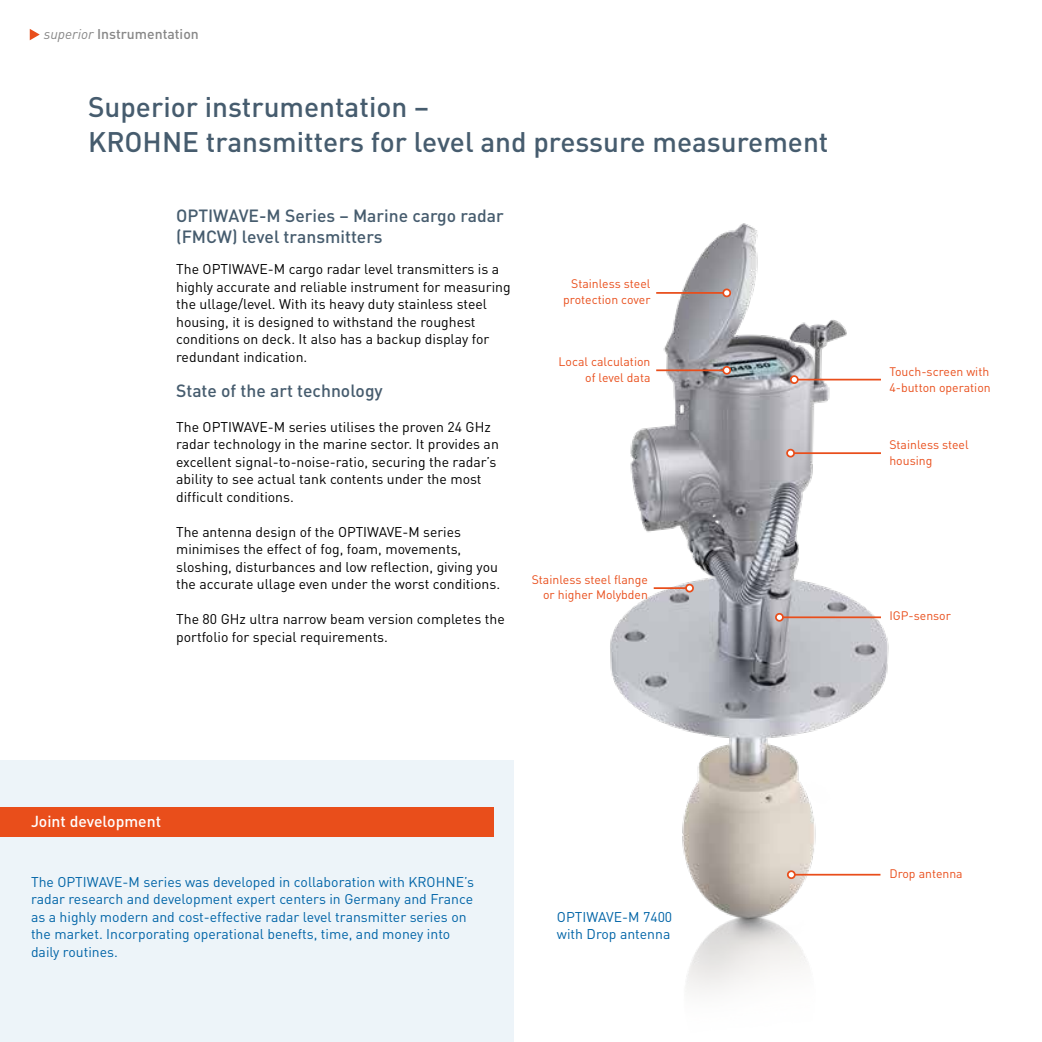
<style>
.page{position:relative;width:1042px;height:1042px;background:#fff}
.page>*{position:absolute;margin:0;border:0;box-sizing:border-box;transform-origin:0 0}
.t1{font:500 28px/35px "DIN Pro";color:#465c6e}
.t2{font:500 17.5px/21px "DIN Pro";color:#465c6e}
.t3{font:500 15.75px "DIN Pro";color:#fff}
.t4{font:14px/17.5px "DIN Pro";color:#000}
.t5{font:14px/17.5px "DIN Pro";color:#0064a7}
.t6{font:500 14px "DIN Pro";color:#878787}
.t7{font:12.25px/15.8px "DIN Pro";color:#e94e1b;text-align:right}
.s1{font-weight:400;font-style:italic}
</style>
<div class="page">
<img style="left:610px;top:223px;width:279px;height:769px">
<div style="left:0;top:760px;width:513px;height:282px;background:#edf4f9"></div>
<div style="left:0;top:807px;width:494px;height:29px;background:#e94e1b"></div>
<svg style="left:30px;top:29px;width:10px;height:11px"></svg>
<div style="left:723px;top:289px;width:7px;height:7px;background:#fff;border-radius:50%"></div>
<hr style="left:656px;top:292px;width:67px;height:2px;background:#e94e1b">
<div style="left:722px;top:288px;width:9px;height:9px;border:2px solid #e94e1b;border-radius:50%"></div>
<div style="left:723px;top:367px;width:7px;height:7px;background:#fff;border-radius:50%"></div>
<hr style="left:656px;top:369px;width:67px;height:2px;background:#e94e1b">
<div style="left:722px;top:366px;width:9px;height:9px;border:2px solid #e94e1b;border-radius:50%"></div>
<div style="left:686px;top:585px;width:7px;height:6px;background:#fff;border-radius:50%"></div>
<hr style="left:654px;top:587px;width:32px;height:2px;background:#e94e1b">
<div style="left:685px;top:584px;width:9px;height:8px;border:2px solid #e94e1b;border-radius:50%"></div>
<div style="left:776px;top:614px;width:7px;height:7px;background:#fff;border-radius:50%"></div>
<hr style="left:783px;top:616px;width:98px;height:2px;background:#e94e1b">
<div style="left:775px;top:613px;width:9px;height:9px;border:2px solid #e94e1b;border-radius:50%"></div>
<div style="left:787px;top:450px;width:7px;height:6px;background:#fff;border-radius:50%"></div>
<hr style="left:794px;top:452px;width:87px;height:2px;background:#e94e1b">
<div style="left:786px;top:449px;width:9px;height:8px;border:2px solid #e94e1b;border-radius:50%"></div>
<div style="left:788px;top:871px;width:6px;height:7px;background:#fff;border-radius:50%"></div>
<hr style="left:795px;top:874px;width:85px;height:1px;background:#e94e1b">
<div style="left:787px;top:870px;width:9px;height:9px;border:2px solid #e94e1b;border-radius:50%"></div>
<div style="left:791px;top:376px;width:6px;height:7px;background:#fff;border-radius:50%"></div>
<hr style="left:798px;top:379px;width:83px;height:1px;background:#e94e1b">
<div style="left:790px;top:375px;width:8px;height:9px;border:2px solid #e94e1b;border-radius:50%"></div>
<p class="t6" style="left:44px;top:23px;width:156px"><span class="s1">superior</span> Instrumentation</p>
<h1 class="t1" style="left:88px;top:86px;width:742px">Superior instrumentation –<br>KROHNE transmitters for level and pressure measurement</h1>
<p class="t2" style="left:176px;top:203px;width:329px">OPTIWAVE-M Series – Marine cargo radar (FMCW) level transmitters</p>
<p class="t4" style="left:176px;top:259px;width:336px">The OPTIWAVE-M cargo radar level transmitters is a highly accurate and reliable instrument for measuring the ullage/level. With its heavy duty stainless steel housing, it is designed to withstand the roughest conditions on deck. It also has a backup display for redundant indication.</p>
<p class="t2" style="left:176px;top:378px;width:208px">State of the art technology</p>
<p class="t4" style="left:176px;top:417px;width:324px">The OPTIWAVE-M series utilises the proven 24 GHz radar technology in the marine sector. It provides an excellent signal-to-noise-ratio, securing the radar’s ability to see actual tank contents under the most difficult conditions.</p>
<p class="t4" style="left:176px;top:522px;width:325px">The antenna design of the OPTIWAVE-M series minimises the effect of fog, foam, movements, sloshing, disturbances and low reflection, giving you the accurate ullage even under the worst conditions.</p>
<p class="t4" style="left:176px;top:609px;width:330px">The 80 GHz ultra narrow beam version completes the portfolio for special requirements.</p>
<p class="t7" style="left:563px;top:275px;width:89px">Stainless steel protection cover</p>
<p class="t7" style="left:558px;top:352px;width:93px">Local calculation of level data</p>
<p class="t7" style="left:532px;top:570px;width:118px">Stainless steel flange or higher Molybden</p>
<p class="t7" style="left:889px;top:362px;width:103px;text-align:left">Touch-screen with<br>4-button operation</p>
<p class="t7" style="left:889px;top:436px;width:81px;text-align:left">Stainless steel housing</p>
<p class="t7" style="left:889px;top:606px;width:63px">IGP-sensor</p>
<p class="t3" style="left:31px;top:808px;width:132px">Joint development</p>
<p class="t5" style="left:31px;top:872px;width:444px">The OPTIWAVE-M series was developed in collaboration with KROHNE’s radar research and development expert centers in Germany and France as a highly modern and cost-effective radar level transmitter series on the market. Incorporating operational benefts, time, and money into daily routines.</p>
<p class="t5" style="left:557px;top:907px;width:117px">OPTIWAVE-M 7400 with Drop antenna</p>
<p class="t7" style="left:889px;top:865px;width:75px">Drop antenna</p>
</div>
